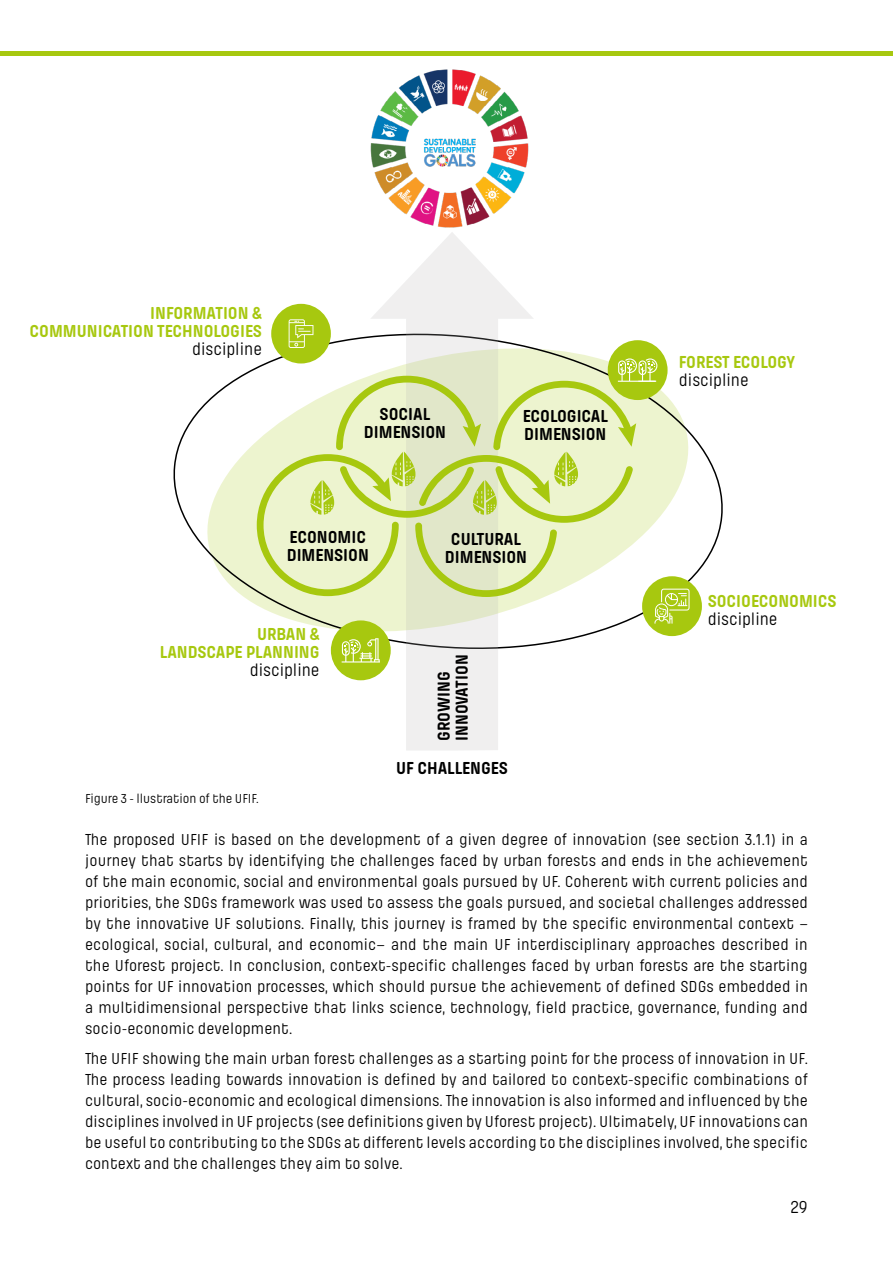
<style>
.page{position:relative;width:893px;height:1263px;background:#fff}
.page>*{position:absolute;margin:0;border:0;box-sizing:border-box;transform-origin:0 0}
.t1{font:700 18px/18px "Pilcrow Soft";color:#000}
.t2{font:700 18px/18px "Pilcrow Soft";color:#a7c80f;text-align:right}
.t3{font:18px "Pilcrow Soft";color:#000}
.t4{font:16.5px/21px "Pilcrow Soft";letter-spacing:.01em;color:#000;text-align:justify}
.t5{font:13.5px "Pilcrow Soft";color:#000}
</style>
<div class="page">
<svg style="left:173px;top:321px;width:550px;height:339px"></svg>
<svg style="left:370px;top:232px;width:164px;height:518px;fill:#f0efef"></svg>
<img style="left:370px;top:69px;width:159px;height:159px">
<div style="left:642px;top:576px;width:60px;height:60px;background:#a7c80f;border-radius:50%"></div>
<div style="left:608px;top:340px;width:60px;height:60px;background:#a7c80f;border-radius:50%"></div>
<svg style="left:257px;top:358px;width:432px;height:266px"></svg>
<div style="left:331px;top:620px;width:60px;height:60px;background:#a7c80f;border-radius:50%"></div>
<svg style="left:342px;top:638px;width:38px;height:24px"></svg>
<div style="left:271px;top:304px;width:60px;height:59px;background:#a7c80f;border-radius:50%"></div>
<svg style="left:289px;top:319px;width:24px;height:29px"></svg>
<hr style="left:0;top:51px;width:893px;height:4px;background:#a7c80f">
<p class="t2" style="left:30px;top:305px;width:234px">INFORMATION &amp;<br>COMMUNICATION TECHNOLOGIES</p>
<p class="t3" style="left:192px;top:340px;width:71px">discipline</p>
<p class="t1" style="left:364px;top:406px;width:84px;text-align:center">SOCIAL<br>DIMENSION</p>
<p class="t1" style="left:523px;top:407px;width:87px">ECOLOGICAL<br>DIMENSION</p>
<p class="t1" style="left:287px;top:528px;width:84px">ECONOMIC<br>DIMENSION</p>
<p class="t1" style="left:445px;top:531px;width:84px;text-align:center">CULTURAL<br>DIMENSION</p>
<p class="t2" style="left:160px;top:626px;width:161px">URBAN &amp;<br>LANDSCAPE PLANNING</p>
<p class="t3" style="left:250px;top:661px;width:71px">discipline</p>
<p class="t5" style="left:85px;top:792px;width:175px">Figure 3 - llustration of the UFIF.</p>
<p class="t1" style="left:435px;top:741px;width:88px;rotate:-90deg">GROWING<br>INNOVATION</p>
<p class="t1" style="left:396px;top:760px;width:113px">UF CHALLENGES</p>
<p class="t2" style="left:679px;top:353px;width:118px">FOREST ECOLOGY</p>
<p class="t3" style="left:679px;top:371px;width:71px">discipline</p>
<p class="t2" style="left:708px;top:592px;width:130px">SOCIOECONOMICS</p>
<p class="t3" style="left:708px;top:610px;width:71px">discipline</p>
<p class="t4" style="left:85px;top:830px;width:724px">The proposed UFIF is based on the development of a given degree of innovation (see section 3.1.1) in a journey that starts by identifying the challenges faced by urban forests and ends in the achievement of the main economic, social and environmental goals pursued by UF. Coherent with current policies and priorities, the SDGs framework was used to assess the goals pursued, and societal challenges addressed by the innovative UF solutions. Finally, this journey is framed by the specific environmental context – ecological, social, cultural, and economic– and the main UF interdisciplinary approaches described in the Uforest project. In conclusion, context-specific challenges faced by urban forests are the starting points for UF innovation processes, which should pursue the achievement of defined SDGs embedded in a multidimensional perspective that links science, technology, field practice, governance, funding and socio-economic development.</p>
<p class="t4" style="left:85px;top:1048px;width:724px">The UFIF showing the main urban forest challenges as a starting point for the process of innovation in UF.<br>The process leading towards innovation is defined by and tailored to context-specific combinations of cultural, socio-economic and ecological dimensions. The innovation is also informed and influenced by the disciplines involved in UF projects (see definitions given by Uforest project). Ultimately, UF innovations can be useful to contributing to the SDGs at different levels according to the disciplines involved, the specific context and the challenges they aim to solve.</p>
<p class="t3" style="left:791px;top:1198px;width:19px">29</p>
</div>
